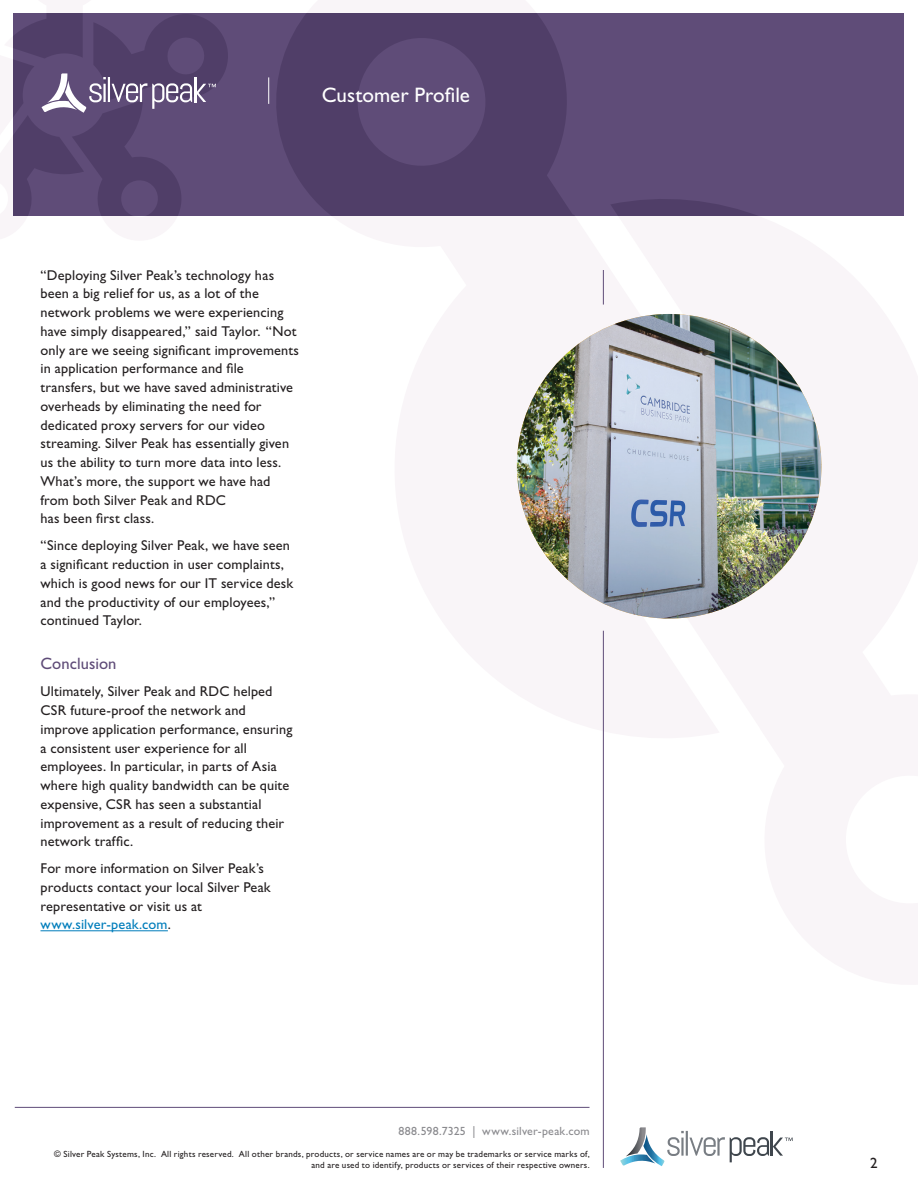
<style>
.page{position:relative;width:918px;height:1188px;background:#fff}
.page>*{position:absolute;margin:0;border:0;box-sizing:border-box;transform-origin:0 0}
.t1{font:21px "Gill Sans Std";color:#fff}
.Headline{font:16.5px "Gill Sans Std";letter-spacing:.005em;color:#5f4c78}
.Body{font:15px "Gill Sans Std";color:#231f20}
.Body-2{font:14.25px/18.8px "Gill Sans Std";letter-spacing:.01em;color:#231f20}
.t2{font:11.85px "Gill Sans Std";letter-spacing:.015em;color:#8a8a8e}
.t3{font:9px/10.5px "Gill Sans Std";letter-spacing:.025em;color:#231f20;text-align:right}
.s1{color:#007dbb}
</style>
<div class="page">
<div style="left:14px;top:14px;width:890px;height:202px;background:#5f4c78"></div>
<svg style="left:269px;top:14px;width:305px;height:202px;fill:#503e68"></svg>
<svg style="left:611px;top:199px;width:146px;height:17px"></svg>
<hr style="left:603px;top:631px;width:1px;height:537px;background:#5f4c78">
<hr style="left:603px;top:270px;width:1px;height:35px;background:#5f4c78">
<hr style="left:15px;top:1107px;width:575px;height:1px;background:#5f4c78">
<svg style="left:620px;top:1127px;width:173px;height:39px"></svg>
<svg style="left:13px;top:13px;width:220px;height:203px"></svg>
<svg style="left:268px;top:77px;width:1px;height:27px"></svg>
<img style="left:517px;top:314px;width:304px;height:305px;border-radius:152px">
<hr style="left:40px;top:930px;width:128px;height:1px;background:#007dbb">
<h1 class="t1" style="left:322px;top:83px;width:150px">Customer Profile</h1>
<p class="Body-2" style="left:40px;top:266px;width:260px">“Deploying Silver Peak’s technology has been a big relief for us, as a lot of the network problems we were experiencing have simply disappeared,” said Taylor. “Not only are we seeing significant improvements in application performance and file transfers, but we have saved administrative overheads by eliminating the need for dedicated proxy servers for our video streaming. Silver Peak has essentially given us the ability to turn more data into less.<br>What’s more, the support we have had from both Silver Peak and RDC<br>has been first class.</p>
<p class="Body-2" style="left:40px;top:536px;width:254px">“Since deploying Silver Peak, we have seen a significant reduction in user complaints, which is good news for our IT service desk and the productivity of our employees,” continued Taylor.</p>
<p class="Headline" style="left:40px;top:654px;width:77px">Conclusion</p>
<p class="Body-2" style="left:40px;top:682px;width:253px">Ultimately, Silver Peak and RDC helped CSR future-proof the network and improve application performance, ensuring a consistent user experience for all employees. In particular, in parts of Asia where high quality bandwidth can be quite expensive, CSR has seen a substantial improvement as a result of reducing their network traffic.</p>
<p class="Body-2" style="left:40px;top:859px;width:232px">For more information on Silver Peak’s products contact your local Silver Peak representative or visit us at <span class="s1">www.silver-peak.com</span>.</p>
<p class="t2" style="left:398px;top:1125px;width:193px">888.598.7325 | www.silver-peak.com</p>
<p class="t3" style="left:54px;top:1149px;width:537px">© Silver Peak Systems, Inc. All rights reserved. All other brands, products, or service names are or may be trademarks or service marks of, and are used to identify, products or services of their respective owners.</p>
<p class="Body" style="left:870px;top:1154px;width:9px">2</p>
</div>
